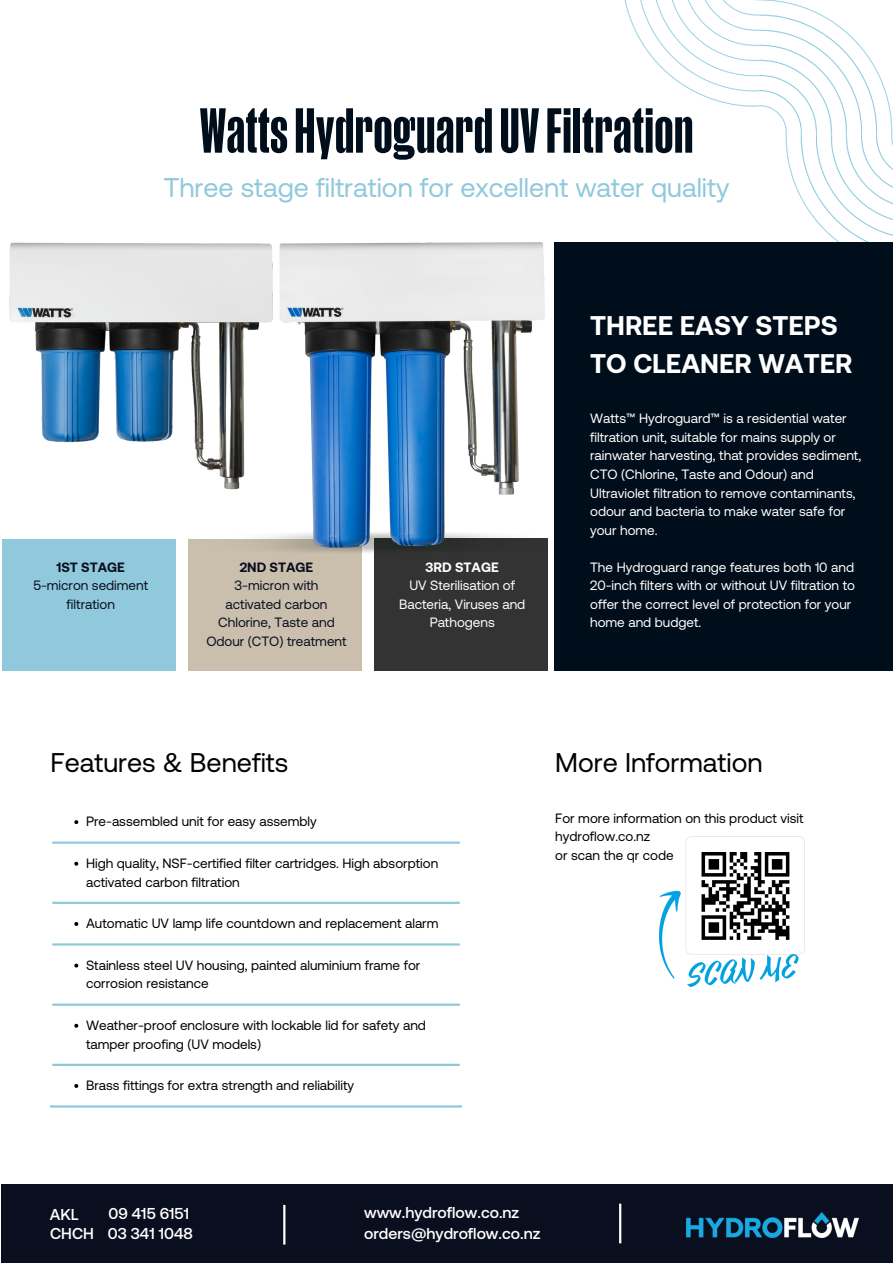
<style>
.page{position:relative;width:893px;height:1263px;background:#fff}
.page>*{position:absolute;margin:0;border:0;box-sizing:border-box;transform-origin:0 0}
.t1{font:700 60px "Manuka";letter-spacing:.01em;color:#000e1b}
.t2{font:27px "Aeonik";color:#8fc9db}
.t3{font:27px "Aeonik";color:#000}
.t4{font:700 27px/37.7px "Aeonik";color:#fff}
.t5{font:500 15.75px "Aeonik";color:#fff}
.t6{font:13.5px/18.6px "Aeonik";color:#000}
.t7{font:13.5px/18.6px "Aeonik";color:#fff}
.t8{font:13.5px/18.6px "Aeonik";color:#0a0f20;text-align:center}
.t9{font:13.5px/18.6px "Aeonik";color:#fefefe;text-align:center}
.t10{font:700 13.5px "Aeonik";color:#0a0f20}
.t11{font:700 13.5px "Aeonik";color:#fefefe}
</style>
<div class="page">
<img style="left:624px;top:0;width:269px;height:242px">
<div style="left:554px;top:242px;width:339px;height:429px;background:#000e1b"></div>
<div style="left:1px;top:1183px;width:892px;height:80px;background:#0a0f20"></div>
<img style="left:659px;top:836px;width:145px;height:152px">
<div style="left:694px;top:845px;width:102px;height:102px;background:#fff"></div>
<svg style="left:701px;top:852px;width:88px;height:88px"></svg>
<hr style="left:619px;top:1203px;width:2px;height:40px;background:#fff">
<div style="left:188px;top:539px;width:174px;height:132px;background:#cabfad"></div>
<div style="left:374px;top:538px;width:173px;height:133px;background:#333"></div>
<div style="left:3px;top:539px;width:173px;height:132px;background:#8fc9db"></div>
<hr style="left:283px;top:1205px;width:2px;height:39px;background:#fff">
<img style="left:686px;top:1212px;width:173px;height:25px">
<svg style="left:74px;top:820px;width:4px;height:4px"></svg>
<svg style="left:74px;top:862px;width:4px;height:4px"></svg>
<svg style="left:74px;top:922px;width:4px;height:4px"></svg>
<svg style="left:74px;top:963px;width:4px;height:4px"></svg>
<svg style="left:74px;top:1024px;width:4px;height:4px"></svg>
<svg style="left:74px;top:1084px;width:4px;height:4px"></svg>
<hr style="left:52px;top:841px;width:408px;height:3px;background:#8fc9db">
<hr style="left:52px;top:902px;width:408px;height:2px;background:#8fc9db">
<hr style="left:52px;top:943px;width:408px;height:2px;background:#8fc9db">
<hr style="left:52px;top:1003px;width:408px;height:3px;background:#8fc9db">
<hr style="left:52px;top:1064px;width:408px;height:2px;background:#8fc9db">
<hr style="left:50px;top:1105px;width:412px;height:2px;background:#8fc9db">
<img style="left:9px;top:242px;width:185px;height:201px">
<img style="left:194px;top:242px;width:354px;height:327px">
<p class="t1" style="left:200px;top:99px;width:495px">WattsHydroguardUVFiltration</p>
<p class="t2" style="left:164px;top:172px;width:567px">Three stage filtration for excellent water quality</p>
<p class="t10" style="left:57px;top:559px;width:70px">1ST STAGE</p>
<p class="t8" style="left:33px;top:576px;width:116px">5-micron sediment filtration</p>
<p class="t10" style="left:240px;top:559px;width:75px">2ND STAGE</p>
<p class="t8" style="left:206px;top:576px;width:142px">3-micron with activated carbon<br>Chlorine, Taste and<br>Odour (CTO) treatment</p>
<p class="t11" style="left:426px;top:559px;width:75px">3RD STAGE</p>
<p class="t9" style="left:399px;top:576px;width:128px">UV Sterilisation of<br>Bacteria, Viruses and<br>Pathogens</p>
<p class="t4" style="left:590px;top:306px;width:264px">THREE EASY STEPS<br>TO CLEANER WATER</p>
<h3 class="t7" style="left:590px;top:409px;width:272px">Watts™ Hydroguard™ is a residential water filtration unit, suitable for mains supply or rainwater harvesting, that provides sediment, CTO (Chlorine, Taste and Odour) and Ultraviolet filtration to remove contaminants, odour and bacteria to make water safe for your home.</h3>
<p class="t7" style="left:590px;top:558px;width:266px">The Hydroguard range features both 10 and 20-inch filters with or without UV filtration to offer the correct level of protection for your home and budget.</p>
<h5 class="t3" style="left:50px;top:747px;width:239px">Features &amp; Benefits</h5>
<p class="t6" style="left:86px;top:812px;width:232px">Pre-assembled unit for easy assembly</p>
<h2 class="t6" style="left:86px;top:854px;width:354px">High quality, NSF-certified filter cartridges. High absorption activated carbon filtration</h2>
<p class="t6" style="left:86px;top:914px;width:354px">Automatic UV lamp life countdown and replacement alarm</p>
<p class="t6" style="left:86px;top:956px;width:336px">Stainless steel UV housing, painted aluminium frame for corrosion resistance</p>
<h6 class="t6" style="left:86px;top:1016px;width:341px">Weather-proof enclosure with lockable lid for safety and tamper proofing (UV models)</h6>
<h3 class="t6" style="left:86px;top:1076px;width:270px">Brass fittings for extra strength and reliability</h3>
<p class="t3" style="left:555px;top:747px;width:209px">More Information</p>
<p class="t6" style="left:555px;top:809px;width:250px">For more information on this product visit hydroflow.co.nz</p>
<p class="t6" style="left:555px;top:846px;width:120px">or scan the qr code</p>
<p class="t5" style="left:50px;top:1205px;width:30px">AKL</p>
<h4 class="t5" style="left:50px;top:1224px;width:45px">CHCH</h4>
<h5 class="t5" style="left:108px;top:1204px;width:82px">09 415 6151</h5>
<h4 class="t5" style="left:108px;top:1224px;width:86px">03 341 1048</h4>
<h5 class="t5" style="left:364px;top:1204px;width:157px">www.hydroflow.co.nz</h5>
<h5 class="t5" style="left:364px;top:1224px;width:178px">orders@hydroflow.co.nz</h5>
</div>
